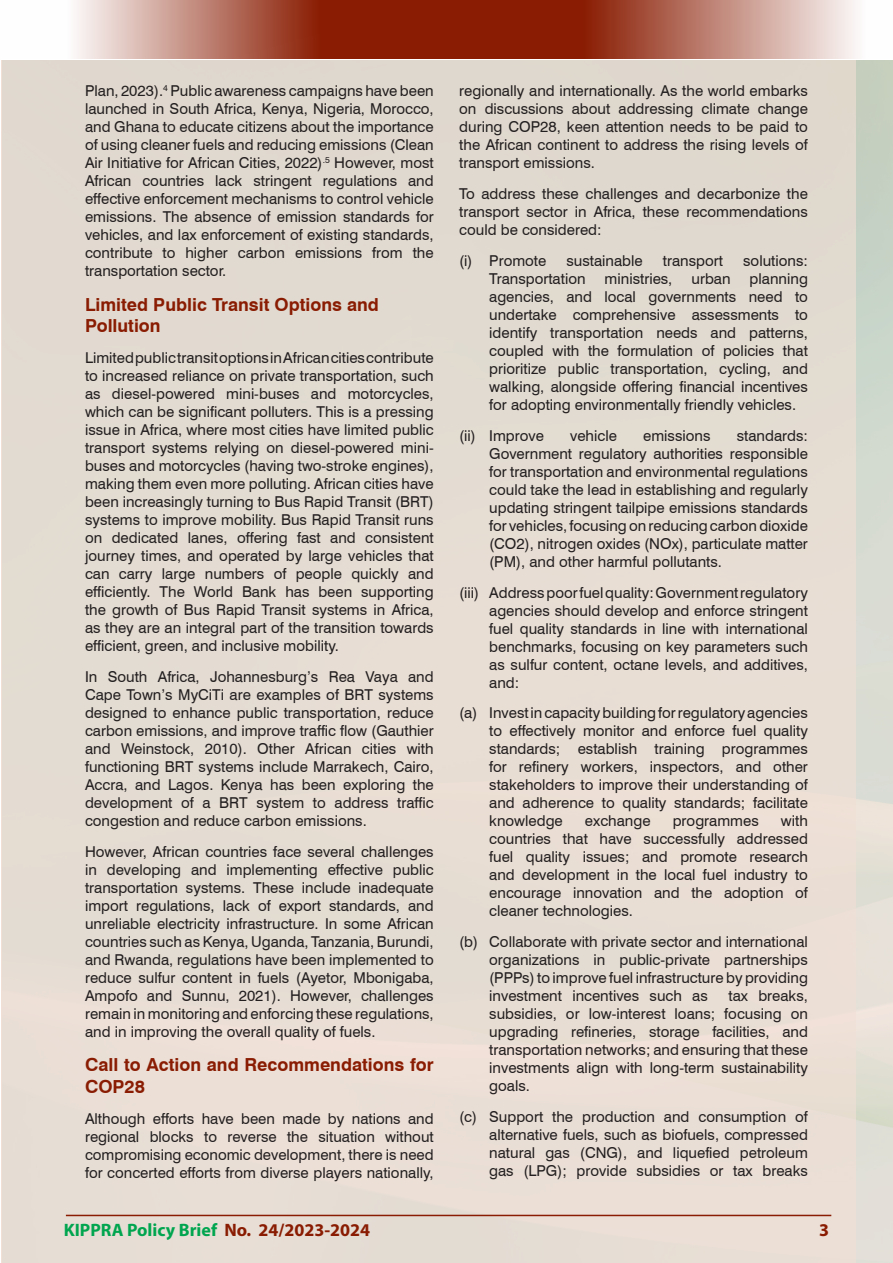
<style>
.page{position:relative;width:893px;height:1263px;background:#fff}
.page>*{position:absolute;margin:0;border:0;box-sizing:border-box;transform-origin:0 0}
.t1{font:700 18px/21.6px "Swiss 721 BT";color:#891c02}
.t2{font:700 18px "Myriad Pro";color:#00a54f}
.t3{font:700 18px "Myriad Pro";color:#891c02}
.t4{font:15px/18px "Swiss 721 BT";color:#231f20;text-align:justify}
.s1{color:#891c02}
</style>
<div class="page">
<hr style="left:66px;top:1215px;width:765px;height:1px;background:#891c02">
<hr style="left:0;top:0;width:1px;height:59px;background:#891c02">
<svg style="left:69px;top:0;width:388px;height:59px;background:#ae6452"></svg>
<svg style="left:457px;top:0;width:407px;height:59px;background:#b16958"></svg>
<p class="t4" style="left:85px;top:82px;width:350px">Plan, 2023).<sup>4</sup> Public awareness campaigns have been launched in South Africa, Kenya, Nigeria, Morocco, and Ghana to educate citizens about the importance of using cleaner fuels and reducing emissions (Clean Air Initiative for African Cities, 2022)<sup>.5</sup> However, most African countries lack stringent regulations and effective enforcement mechanisms to control vehicle emissions. The absence of emission standards for vehicles, and lax enforcement of existing standards, contribute to higher carbon emissions from the transportation sector.</p>
<p class="t1" style="left:85px;top:293px;width:295px">Limited Public Transit Options and<br>Pollution</p>
<p class="t4" style="left:85px;top:349px;width:350px">Limited public transit options in African cities contribute to increased reliance on private transportation, such as diesel-powered mini-buses and motorcycles, which can be significant polluters. This is a pressing issue in Africa, where most cities have limited public transport systems relying on diesel-powered mini&shy;buses and motorcycles (having two-stroke engines), making them even more polluting. African cities have been increasingly turning to Bus Rapid Transit (BRT) systems to improve mobility. Bus Rapid Transit runs on dedicated lanes, offering fast and consistent journey times, and operated by large vehicles that can carry large numbers of people quickly and efficiently. The World Bank has been supporting the growth of Bus Rapid Transit systems in Africa, as they are an integral part of the transition towards efficient, green, and inclusive mobility.</p>
<p class="t4" style="left:85px;top:667px;width:350px">In South Africa, Johannesburg’s Rea Vaya and Cape Town’s MyCiTi are examples of BRT systems designed to enhance public transportation, reduce carbon emissions, and improve traffic flow (Gauthier and Weinstock, 2010). Other African cities with functioning BRT systems include Marrakech, Cairo, Accra, and Lagos. Kenya has been exploring the development of a BRT system to address traffic congestion and reduce carbon emissions.</p>
<p class="t4" style="left:85px;top:842px;width:350px">However, African countries face several challenges in developing and implementing effective public transportation systems. These include inadequate import regulations, lack of export standards, and unreliable electricity infrastructure. In some African countries such as Kenya, Uganda, Tanzania, Burundi, and Rwanda, regulations have been implemented to reduce sulfur content in fuels (Ayetor, Mbonigaba, Ampofo and Sunnu, 2021). However, challenges remain in monitoring and enforcing these regulations, and in improving the overall quality of fuels.</p>
<p class="t1" style="left:85px;top:1054px;width:350px">Call to Action and Recommendations for<br>COP28</p>
<p class="t4" style="left:85px;top:1109px;width:350px">Although efforts have been made by nations and regional blocks to reverse the situation without compromising economic development, there is need for concerted efforts from diverse players nationally,</p>
<p class="t4" style="left:459px;top:82px;width:350px">regionally and internationally. As the world embarks on discussions about addressing climate change during COP28, keen attention needs to be paid to the African continent to address the rising levels of transport emissions.</p>
<p class="t4" style="left:459px;top:185px;width:350px">To address these challenges and decarbonize the transport sector in Africa, these recommendations could be considered:</p>
<p class="t4" style="left:459px;top:251px;width:89px">(i) Promote</p>
<p class="t4" style="left:566px;top:251px;width:78px">sustainable</p>
<p class="t4" style="left:663px;top:251px;width:62px">transport</p>
<p class="t4" style="left:743px;top:251px;width:66px">solutions:</p>
<p class="t4" style="left:489px;top:269px;width:98px">Transportation</p>
<p class="t4" style="left:605px;top:269px;width:69px">ministries,</p>
<p class="t4" style="left:691px;top:269px;width:41px">urban</p>
<p class="t4" style="left:489px;top:269px;width:320px;text-indent:260px">planning agencies, and local governments need to undertake comprehensive assessments to identify transportation needs and patterns, coupled with the formulation of policies that prioritize public transportation, cycling, and walking, alongside offering financial incentives for adopting environmentally friendly vehicles.</p>
<p class="t4" style="left:459px;top:426px;width:86px">(ii) Improve</p>
<p class="t4" style="left:570px;top:426px;width:48px">vehicle</p>
<p class="t4" style="left:643px;top:426px;width:69px">emissions</p>
<p class="t4" style="left:489px;top:426px;width:320px;text-indent:247px">standards:<br>Government regulatory authorities responsible for transportation and environmental regulations could take the lead in establishing and regularly updating stringent tailpipe emissions standards for vehicles, focusing on reducing carbon dioxide (CO2), nitrogen oxides (NOx), particulate matter (PM), and other harmful pollutants.</p>
<p class="t4" style="left:489px;top:583px;width:320px;text-indent:-30px">(iii) Address poor fuel quality: Government regulatory agencies should develop and enforce stringent fuel quality standards in line with international benchmarks, focusing on key parameters such as sulfur content, octane levels, and additives, and:</p>
<p class="t4" style="left:489px;top:704px;width:320px;text-indent:-30px">(a) Invest in capacity building for regulatory agencies to effectively monitor and enforce fuel quality standards; establish training programmes for refinery workers, inspectors, and other stakeholders to improve their understanding of and adherence to quality standards; facilitate knowledge</p>
<p class="t4" style="left:489px;top:812px;width:320px;text-indent:292px">with countries that have successfully addressed fuel quality issues; and promote research and development in the local fuel industry to encourage innovation and the adoption of cleaner technologies.</p>
<p class="t4" style="left:489px;top:932px;width:320px;text-indent:-30px">(b) Collaborate with private sector and international organizations in public-private partnerships (PPPs) to improve fuel infrastructure by providing investment incentives such as</p>
<p class="t4" style="left:585px;top:812px;width:67px">exchange</p>
<p class="t4" style="left:673px;top:812px;width:88px">programmes</p>
<p class="t4" style="left:489px;top:986px;width:320px;text-indent:239px">tax breaks, subsidies, or low-interest loans; focusing on upgrading refineries, storage facilities, and transportation networks; and ensuring that these investments align with long-term sustainability goals.</p>
<p class="t4" style="left:489px;top:1107px;width:320px;text-indent:-30px">(c) Support the production and consumption of alternative fuels, such as biofuels, compressed natural gas (CNG), and liquefied petroleum gas (LPG); provide subsidies or tax breaks</p>
<p class="t2" style="left:64px;top:1218px;width:308px">KIPPRA Policy Brief <span class="s1">No. 24/2023-2024</span></p>
<p class="t3" style="left:819px;top:1218px;width:11px">3</p>
</div>
